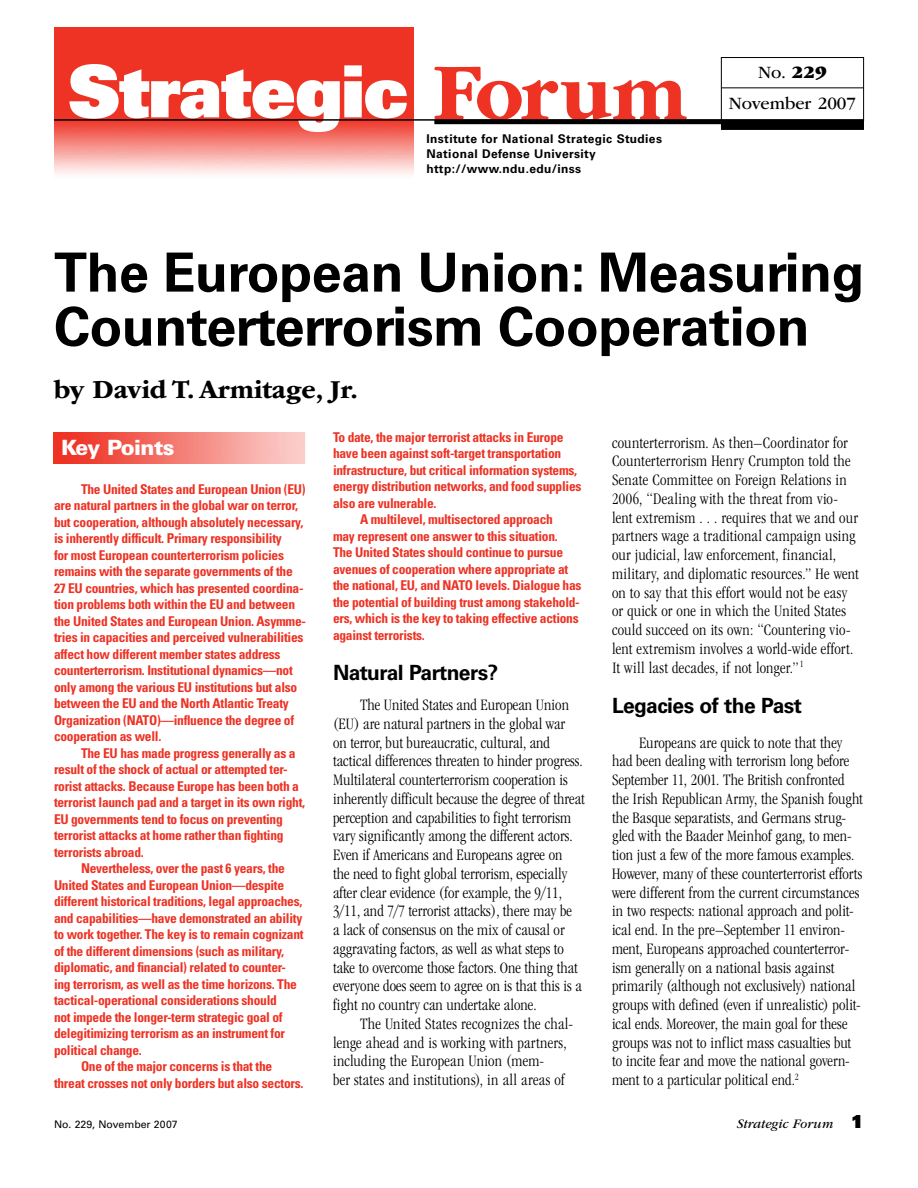
<style>
.page{position:relative;width:918px;height:1188px;background:#fff}
.page>*{position:absolute;margin:0;border:0;box-sizing:border-box;transform-origin:0 0}
.t1{font:72px "Univers LT Std X Black";letter-spacing:-.015em;color:#fff}
.t2{font:700 54px/54px "Univers LT Std";letter-spacing:-.01em;color:#000}
.t3{font:700 27px "ITC Garamond Std";letter-spacing:-.01em;color:#000}
.t4{font:700 21px "Univers LT Std";letter-spacing:-.025em;color:#000}
.t5{font:900 21px "Univers LT Std";letter-spacing:-.03em;color:#fff}
.t6{font:18px/31.5px "ITC Garamond Std";color:#000;text-align:center}
.t7{font:300 condensed 16.5px/18.8px "ITC Garamond Std";letter-spacing:.005em;color:#000}
.t8{font:700 condensed 13.5px/16.5px "Univers LT Std";letter-spacing:-.02em;color:#ee3224}
.t9{font:italic 13.5px "ITC Garamond Std";color:#000}
.t10{font:700 12px/15px "Univers LT Std";letter-spacing:.03em;color:#000}
.t11{font:10.5px "Univers LT Std";color:#000}
.s1{font-family:"ITC Garamond Std";font-weight:700;font-size:84px;color:#ee3224}
.s2{font-family:"ITC Garamond Std Ult"}
.s3{font-family:"Univers LT Std X Black";font-style:normal;font-size:18px}
</style>
<div class="page">
<img style="left:54px;top:27px;width:360px;height:148px">
<hr style="left:722px;top:88px;width:141px;height:1px;background:#000">
<div style="left:721px;top:57px;width:143px;height:64px;border:1px solid #000"></div>
<hr style="left:434px;top:120px;width:430px;height:4px;background:#000">
<hr style="left:54px;top:119px;width:810px;height:2px;background:#000">
<div style="left:721px;top:124px;width:143px;height:6px;background:#000"></div>
<img style="left:54px;top:432px;width:251px;height:32px">
<h1 class="t1" style="left:68px;top:44px;width:621px">Strategic <span class="s1">Forum</span></h1>
<p class="t6" style="left:729px;top:56px;width:129px">No. <span class="s2">229<br></span>November 2007</p>
<p class="t10" style="left:427px;top:131px;width:237px">Institute for National Strategic Studies<br>National Defense University http://www.ndu.edu/inss</p>
<h2 class="t2" style="left:54px;top:246px;width:812px">The European Union: Measuring<br>Counterterrorism Cooperation</h2>
<h3 class="t3" style="left:54px;top:375px;width:306px">by David T. Armitage, Jr.</h3>
<p class="t5" style="left:61px;top:434px;width:115px">Key Points</p>
<p class="t8" style="left:54px;top:481px;width:254px;text-indent:27px">The United States and European Union (EU) are natural partners in the global war on terror, but cooperation, although absolutely necessary, is inherently difficult. Primary responsibility<br>for most European counterterrorism policies remains with the separate governments of the 27 EU countries, which has presented coordina&shy;tion problems both within the EU and between the United States and European Union. Asymme&shy;tries in capacities and perceived vulnerabilities affect how different member states address counterterrorism. Institutional dynamics—not only among the various EU institutions but also between the EU and the North Atlantic Treaty Organization (NATO)—influence the degree of cooperation as well.</p>
<p class="t8" style="left:81px;top:745px;width:216px">The EU has made progress generally as a</p>
<p class="t8" style="left:54px;top:761px;width:235px">result of the shock of actual or attempted ter-</p>
<p class="t8" style="left:54px;top:778px;width:247px">rorist attacks. Because Europe has been both a</p>
<p class="t8" style="left:54px;top:794px;width:253px">terrorist launch pad and a target in its own right,</p>
<p class="t8" style="left:54px;top:811px;width:230px">EU governments tend to focus on preventing</p>
<p class="t8" style="left:54px;top:827px;width:231px">terrorist attacks at home rather than fighting</p>
<p class="t8" style="left:54px;top:844px;width:91px">terrorists abroad.</p>
<p class="t8" style="left:81px;top:860px;width:205px">Nevertheless, over the past 6 years, the</p>
<p class="t8" style="left:54px;top:877px;width:232px">United States and European Union—despite</p>
<p class="t8" style="left:54px;top:893px;width:250px">different historical traditions, legal approaches,</p>
<p class="t8" style="left:54px;top:910px;width:250px">and capabilities—have demonstrated an ability</p>
<p class="t8" style="left:54px;top:926px;width:251px">to work together. The key is to remain cognizant</p>
<p class="t8" style="left:54px;top:943px;width:232px">of the different dimensions (such as military,</p>
<p class="t8" style="left:54px;top:959px;width:234px">diplomatic, and financial) related to counter-</p>
<p class="t8" style="left:54px;top:976px;width:245px">ing terrorism, as well as the time horizons. The</p>
<p class="t8" style="left:54px;top:992px;width:224px">tactical-operational considerations should</p>
<p class="t8" style="left:54px;top:1009px;width:230px">not impede the longer-term strategic goal of</p>
<p class="t8" style="left:54px;top:1025px;width:233px">delegitimizing terrorism as an instrument for</p>
<p class="t8" style="left:54px;top:1042px;width:89px">political change.</p>
<p class="t8" style="left:81px;top:1058px;width:193px">One of the major concerns is that the</p>
<p class="t8" style="left:54px;top:1075px;width:251px">threat crosses not only borders but also sectors.</p>
<p class="t8" style="left:333px;top:429px;width:232px">To date, the major terrorist attacks in Europe</p>
<p class="t8" style="left:333px;top:445px;width:230px">have been against soft-target transportation</p>
<p class="t8" style="left:333px;top:462px;width:246px">infrastructure, but critical information systems,</p>
<p class="t8" style="left:333px;top:478px;width:250px">energy distribution networks, and food supplies</p>
<p class="t8" style="left:333px;top:495px;width:105px">also are vulnerable.</p>
<p class="t8" style="left:360px;top:511px;width:195px">A multilevel, multisectored approach</p>
<p class="t8" style="left:333px;top:528px;width:226px">may represent one answer to this situation.</p>
<p class="t8" style="left:333px;top:544px;width:232px">The United States should continue to pursue</p>
<p class="t8" style="left:333px;top:561px;width:237px">avenues of cooperation where appropriate at</p>
<p class="t8" style="left:333px;top:577px;width:250px">the national, EU, and NATO levels. Dialogue has</p>
<p class="t8" style="left:333px;top:594px;width:248px">the potential of building trust among stakehold-</p>
<p class="t8" style="left:333px;top:610px;width:247px">ers, which is the key to taking effective actions</p>
<p class="t8" style="left:333px;top:627px;width:93px">against terrorists.</p>
<p class="t4" style="left:333px;top:661px;width:167px">Natural Partners?</p>
<p class="t7" style="left:333px;top:696px;width:253px;text-indent:27px">The United States and European Union (EU) are natural partners in the global war<br>on terror, but bureaucratic, cultural, and tactical differences threaten to hinder progress.<br>Multilateral counterterrorism cooperation is inherently difficult because the degree of threat perception and capabilities to fight terrorism vary significantly among the different actors.<br>Even if Americans and Europeans agree on<br>the need to fight global terrorism, especially after clear evidence (for example, the 9/11, 3/11, and 7/7 terrorist attacks), there may be<br>a lack of consensus on the mix of causal or aggravating factors, as well as what steps to take to overcome those factors. One thing that everyone does seem to agree on is that this is a fight no country can undertake alone.</p>
<p class="t7" style="left:333px;top:1014px;width:242px;text-indent:27px">The United States recognizes the chal&shy;lenge ahead and is working with partners, including the European Union (mem-<br>ber states and institutions), in all areas of</p>
<p class="t7" style="left:612px;top:433px;width:248px">counterterrorism. As then–Coordinator for Counterterrorism Henry Crumpton told the Senate Committee on Foreign Relations in 2006, “Dealing with the threat from vio&shy;lent extremism . . . requires that we and our partners wage a traditional campaign using our judicial, law enforcement, financial, military, and diplomatic resources.” He went on to say that this effort would not be easy or quick or one in which the United States could succeed on its own: “Countering vio&shy;lent extremism involves a world-wide effort.<br>It will last decades, if not longer.”<sup>1</sup></p>
<p class="t4" style="left:612px;top:694px;width:192px">Legacies of the Past</p>
<p class="t7" style="left:612px;top:733px;width:252px;text-indent:27px">Europeans are quick to note that they had been dealing with terrorism long before September 11, 2001. The British confronted the Irish Republican Army, the Spanish fought the Basque separatists, and Germans strug&shy;gled with the Baader Meinhof gang, to men&shy;tion just a few of the more famous examples.<br>However, many of these counterterrorist efforts were different from the current circumstances in two respects: national approach and polit&shy;ical end. In the pre–September 11 environ&shy;ment, Europeans approached counterterror&shy;ism generally on a national basis against primarily (although not exclusively) national groups with defined (even if unrealistic) polit&shy;ical ends. Moreover, the main goal for these groups was not to inflict mass casualties but to incite fear and move the national govern&shy;ment to a particular political end.<sup>2</sup></p>
<p class="t11" style="left:54px;top:1118px;width:125px">No. 229, November 2007</p>
<p class="t9" style="left:737px;top:1116px;width:129px">Strategic Forum <span class="s3">1</span></p>
</div>
